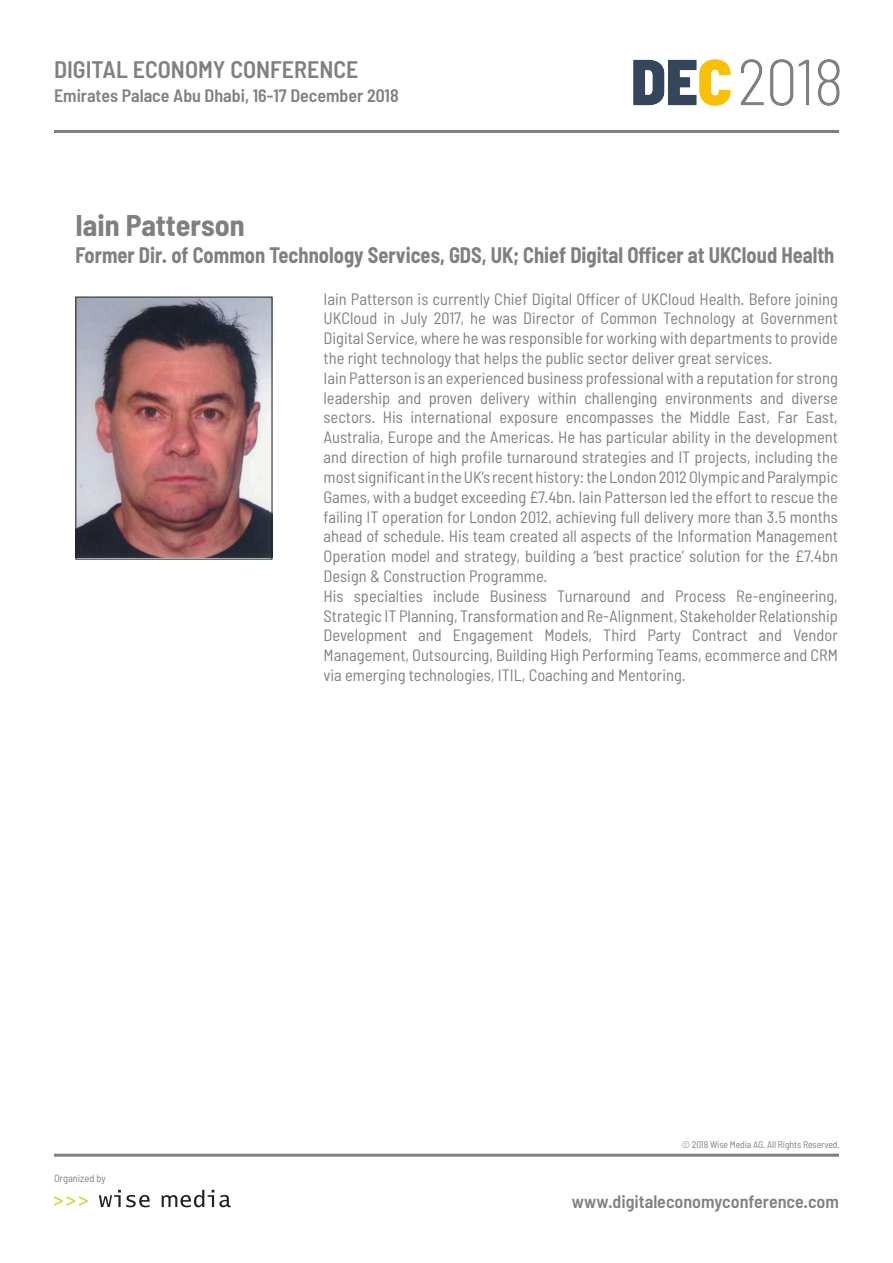
<style>
.page{position:relative;width:893px;height:1263px;background:#fff}
.page>*{position:absolute;margin:0;border:0;box-sizing:border-box;transform-origin:0 0}
.t1{font:700 semi-condensed 30px "Barlow";color:#808080}
.t2{font:600 semi-condensed 24px "Barlow";color:#808080}
.t3{font:700 semi-condensed 22.5px "Barlow";color:#808080;scale:.91 1}
.t4{font:600 semi-condensed 18px "Barlow";color:#808080}
.t5{font:semi-condensed 16.5px/19.8px "Barlow";color:#808080;text-align:justify}
.t6{font:semi-condensed 10.5px "Barlow";color:#808080}
.t7{font:semi-condensed 9.75px "Barlow";letter-spacing:-.01em;color:#808080}
</style>
<div class="page">
<img style="left:633px;top:60px;width:206px;height:45px">
<svg style="left:54px;top:1196px;width:34px;height:10px"></svg>
<svg style="left:99px;top:1190px;width:51px;height:17px"></svg>
<svg style="left:162px;top:1190px;width:69px;height:17px"></svg>
<hr style="left:54px;top:130px;width:785px;height:3px;background:#808080">
<hr style="left:54px;top:1154px;width:785px;height:3px;background:#808080">
<img style="left:77px;top:299px;width:193px;height:258px">
<div style="left:75px;top:297px;width:197px;height:262px;border:1px solid #231f20"></div>
<p class="t2" style="left:54px;top:55px;width:306px">DIGITAL ECONOMY CONFERENCE</p>
<p class="t4" style="left:54px;top:85px;width:346px">Emirates Palace Abu Dhabi, 16-17 December 2018</p>
<p class="t1" style="left:75px;top:207px;width:171px">Iain Patterson</p>
<p class="t3" style="left:75px;top:241px;width:836px">Former Dir. of Common Technology Services, GDS, UK; Chief Digital Officer at UKCloud Health</p>
<p class="t5" style="left:324px;top:288px;width:516px">Iain Patterson is currently Chief Digital Officer of UKCloud Health. Before joining UKCloud in July 2017, he was Director of Common Technology at Government Digital Service, where he was responsible for working with departments to provide the right technology that helps the public sector deliver great services.</p>
<p class="t5" style="left:324px;top:368px;width:516px">Iain Patterson is an experienced business professional with a reputation for strong leadership and proven delivery within challenging environments and diverse sectors. His international exposure encompasses the Middle East, Far East, Australia, Europe and the Americas. He has particular ability in the development and direction of high profile turnaround strategies and IT projects, including the most significant in the UK’s recent history: the London 2012 Olympic and Paralympic Games, with a budget exceeding £7.4bn. Iain Patterson led the effort to rescue the failing IT operation for London 2012, achieving full delivery more than 3.5 months ahead of schedule. His team created all aspects of the Information Management Operation model and strategy, building a ‘best practice’ solution for the £7.4bn Design &amp; Construction Programme.</p>
<p class="t5" style="left:324px;top:585px;width:516px">His specialties include Business Turnaround and Process Re-engineering, Strategic IT Planning, Transformation and Re-Alignment, Stakeholder Relationship Development and Engagement Models, Third Party Contract and Vendor Management, Outsourcing, Building High Performing Teams, ecommerce and CRM via emerging technologies, ITIL, Coaching and Mentoring.</p>
<p class="t6" style="left:54px;top:1172px;width:53px">Organized by</p>
<p class="t7" style="left:682px;top:1138px;width:159px">© 2018 Wise Media AG. All Rights Reserved.</p>
<p class="t4" style="left:572px;top:1190px;width:269px">www.digitaleconomyconference.com</p>
</div>
